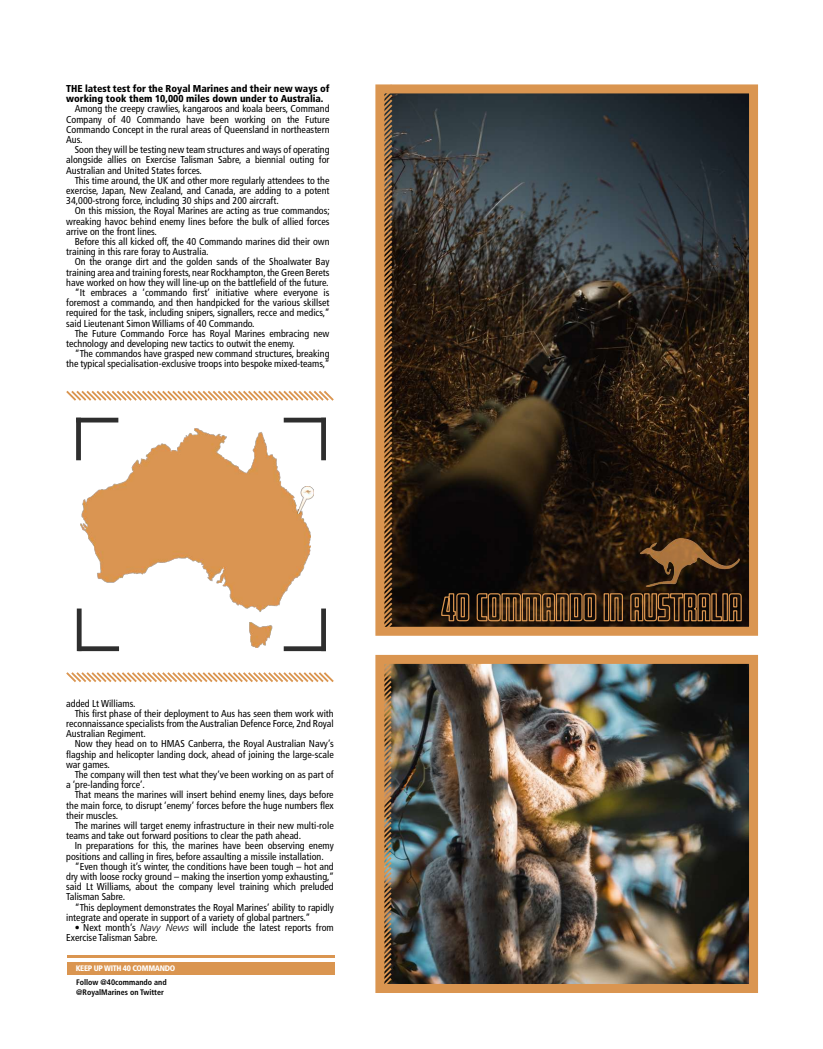
<style>
.page{position:relative;width:823px;height:1049px;background:#fff}
.page>*{position:absolute;margin:0;border:0;box-sizing:border-box;transform-origin:0 0}
.t1{font:condensed 10px/10.2px "Frutiger LT Std";color:#000;text-align:justify}
.t2{font:900 condensed 10px/10.2px "Frutiger LT Std";color:#000}
.t3{font:700 condensed 8px/10px "Frutiger LT Std";color:#000}
.t4{font:900 condensed 8px "Frutiger LT Std";letter-spacing:-.04em;color:#fff}
.s1{font-weight:300;font-style:italic;font-stretch:normal}
</style>
<div class="page">
<img style="left:393px;top:665px;width:354px;height:318px">
<div style="left:375px;top:655px;width:382px;height:338px;border:9px solid #da9550"></div>
<img style="left:394px;top:94px;width:353px;height:532px">
<div style="left:375px;top:84px;width:382px;height:552px;border:9px solid #da9550"></div>
<svg style="left:440px;top:593px;width:29px;height:29px"></svg>
<svg style="left:476px;top:593px;width:120px;height:29px;background:#604022"></svg>
<div style="left:603px;top:593px;width:6px;height:28px;border:1px solid #da9550"></div>
<svg style="left:609px;top:593px;width:14px;height:29px"></svg>
<svg style="left:629px;top:593px;width:113px;height:29px;background:#573a1f"></svg>
<svg style="left:380px;top:84px;width:14px;height:551px;background:#926538"></svg>
<svg style="left:66px;top:672px;width:268px;height:10px"></svg>
<svg style="left:66px;top:390px;width:268px;height:11px"></svg>
<img style="left:379px;top:658px;width:14px;height:332px">
<hr style="left:76px;top:418px;width:42px;height:4px;background:#2e2e2e">
<div style="left:76px;top:418px;width:5px;height:42px;background:#2e2e2e"></div>
<div style="left:77px;top:608px;width:5px;height:43px;background:#2e2e2e"></div>
<div style="left:78px;top:646px;width:41px;height:5px;background:#2e2e2e"></div>
<div style="left:283px;top:646px;width:43px;height:5px;background:#2e2e2e"></div>
<div style="left:321px;top:608px;width:5px;height:43px;background:#2e2e2e"></div>
<div style="left:321px;top:418px;width:5px;height:42px;background:#2e2e2e"></div>
<hr style="left:283px;top:418px;width:43px;height:4px;background:#2e2e2e">
<img style="left:80px;top:428px;width:230px;height:219px">
<img style="left:640px;top:538px;width:99px;height:48px">
<img style="left:292px;top:487px;width:21px;height:26px">
<div style="left:67px;top:962px;width:267px;height:12px;background:#da9550"></div>
<hr style="left:67px;top:955px;width:267px;height:3px;background:#da9550">
<p class="t2" style="left:66px;top:83px;width:265px">THE latest test for the Royal Marines and their new ways of working took them 10,000 miles down under to Australia.</p>
<p class="t1" style="left:66px;top:104px;width:265px;text-indent:9px">Among the creepy crawlies, kangaroos and koala beers, Command Company of 40 Commando have been working on the Future Commando Concept in the rural areas of Queensland in northeastern Aus.</p>
<p class="t1" style="left:66px;top:145px;width:265px;text-indent:9px">Soon they will be testing new team structures and ways of operating alongside allies on Exercise Talisman Sabre, a biennial outing for Australian and United States forces.</p>
<p class="t1" style="left:66px;top:175px;width:265px;text-indent:9px">This time around, the UK and other more regularly attendees to the exercise, Japan, New Zealand, and Canada, are adding to a potent 34,000-strong force, including 30 ships and 200 aircraft.</p>
<p class="t1" style="left:66px;top:206px;width:265px;text-indent:9px">On this mission, the Royal Marines are acting as true commandos; wreaking havoc behind enemy lines before the bulk of allied forces arrive on the front lines.</p>
<p class="t1" style="left:66px;top:236px;width:265px;text-indent:9px">Before this all kicked off, the 40 Commando marines did their own training in this rare foray to Australia.</p>
<p class="t1" style="left:75px;top:257px;width:256px">On the orange dirt and the golden sands of the Shoalwater Bay</p>
<p class="t1" style="left:66px;top:267px;width:265px">training area and training forests, near Rockhampton, the Green Berets</p>
<p class="t1" style="left:66px;top:277px;width:264px">have worked on how they will line-up on the battlefield of the future.</p>
<p class="t1" style="left:75px;top:287px;width:256px">“It embraces a ‘commando first’ initiative where everyone is</p>
<p class="t1" style="left:66px;top:298px;width:264px">foremost a commando, and then handpicked for the various skillset</p>
<p class="t1" style="left:66px;top:308px;width:265px">required for the task, including snipers, signallers, recce and medics,”</p>
<p class="t1" style="left:66px;top:318px;width:190px">said Lieutenant Simon Williams of 40 Commando.</p>
<p class="t1" style="left:75px;top:328px;width:256px">The Future Commando Force has Royal Marines embracing new</p>
<p class="t1" style="left:66px;top:338px;width:230px">technology and developing new tactics to outwit the enemy.</p>
<p class="t1" style="left:75px;top:349px;width:256px">“The commandos have grasped new command structures, breaking</p>
<p class="t1" style="left:66px;top:359px;width:265px">the typical specialisation-exclusive troops into bespoke mixed-teams,”</p>
<p class="t1" style="left:66px;top:698px;width:71px">added Lt Williams.</p>
<p class="t1" style="left:75px;top:708px;width:260px">This first phase of their deployment to Aus has seen them work with</p>
<p class="t1" style="left:66px;top:718px;width:269px">reconnaissance specialists from the Australian Defence Force, 2nd Royal</p>
<p class="t1" style="left:66px;top:729px;width:81px">Australian Regiment.</p>
<p class="t1" style="left:75px;top:739px;width:260px">Now they head on to HMAS Canberra, the Royal Australian Navy’s</p>
<p class="t1" style="left:66px;top:749px;width:269px">flagship and helicopter landing dock, ahead of joining the large-scale</p>
<p class="t1" style="left:66px;top:759px;width:45px">war games.</p>
<p class="t1" style="left:75px;top:769px;width:260px">The company will then test what they’ve been working on as part of</p>
<p class="t1" style="left:66px;top:780px;width:80px">a ‘pre-landing force’.</p>
<p class="t1" style="left:75px;top:790px;width:260px">That means the marines will insert behind enemy lines, days before</p>
<p class="t1" style="left:66px;top:800px;width:269px">the main force, to disrupt ‘enemy’ forces before the huge numbers flex</p>
<p class="t1" style="left:66px;top:810px;width:53px">their muscles.</p>
<p class="t1" style="left:75px;top:820px;width:260px">The marines will target enemy infrastructure in their new multi-role</p>
<p class="t1" style="left:66px;top:831px;width:236px">teams and take out forward positions to clear the path ahead.</p>
<p class="t1" style="left:75px;top:841px;width:260px">In preparations for this, the marines have been observing enemy</p>
<p class="t1" style="left:66px;top:851px;width:259px">positions and calling in fires, before assaulting a missile installation.</p>
<p class="t1" style="left:75px;top:861px;width:260px">“Even though it’s winter, the conditions have been tough – hot and</p>
<p class="t1" style="left:66px;top:871px;width:269px">dry with loose rocky ground – making the insertion yomp exhausting,”</p>
<p class="t1" style="left:66px;top:882px;width:269px">said Lt Williams, about the company level training which preluded</p>
<p class="t1" style="left:66px;top:892px;width:60px">Talisman Sabre.</p>
<p class="t1" style="left:75px;top:902px;width:260px">“This deployment demonstrates the Royal Marines’ ability to rapidly</p>
<p class="t1" style="left:66px;top:912px;width:246px">integrate and operate in support of a variety of global partners.”</p>
<p class="t1" style="left:66px;top:922px;width:269px;text-indent:9px">• Next month’s <span class="s1">Navy News</span> will include the latest reports from<br>Exercise Talisman Sabre.</p>
<p class="t3" style="left:76px;top:978px;width:92px">Follow @40commando and @RoyalMarines on Twitter</p>
<p class="t4" style="left:76px;top:963px;width:101px">KEEP UP WITH 40 COMMANDO</p>
</div>
